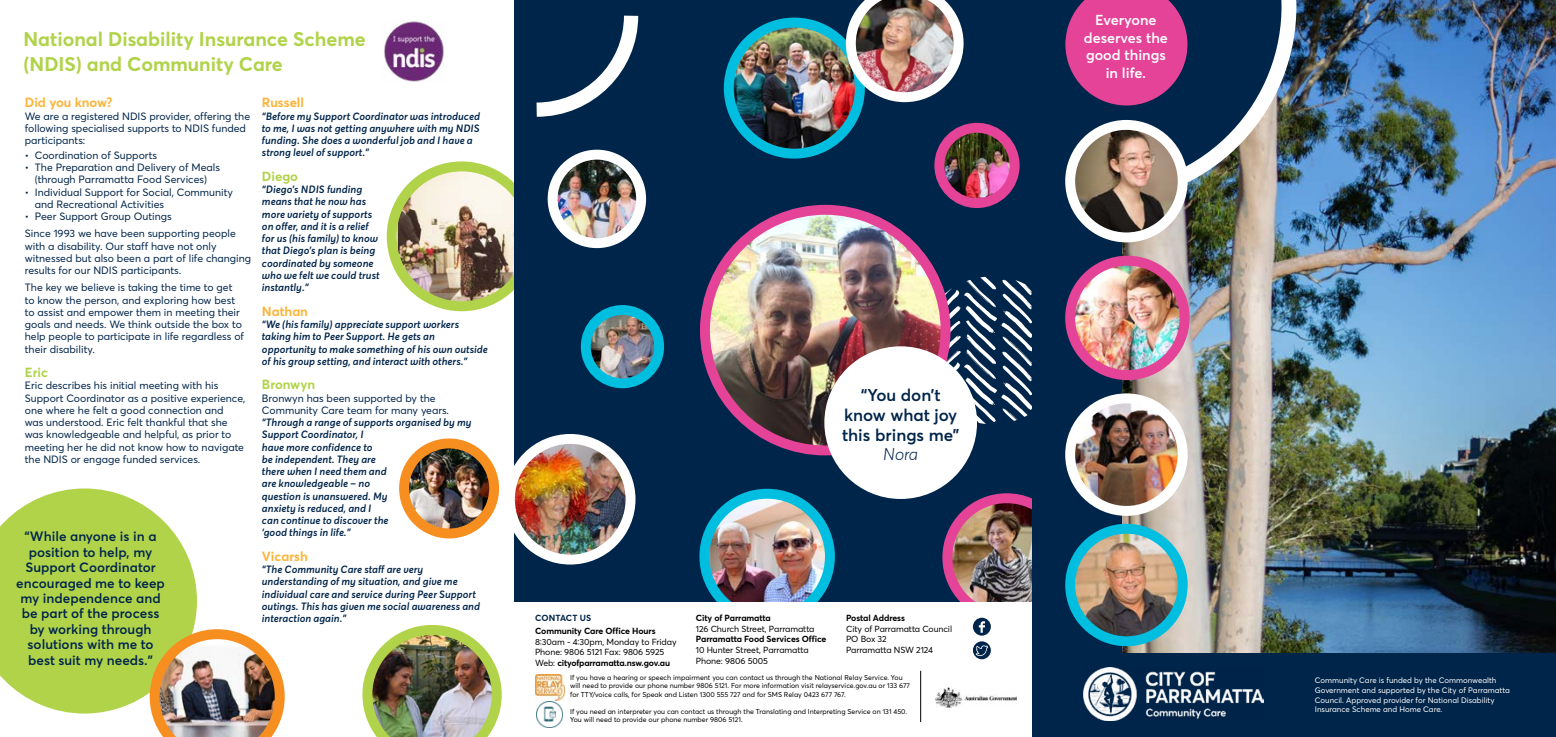
<style>
.page{position:relative;width:1556px;height:737px;background:#fff}
.page>*{position:absolute;margin:0;border:0;box-sizing:border-box;transform-origin:0 0}
.t1{font:700 19.6px/24.5px "Parramatta";color:#b1d34a}
.t2{font:600 16.89px/19.7px "Parramatta";color:#00254a;text-align:center}
.t3{font:italic 300 16.89px "Parramatta";color:#00254a}
.t4{font:600 14.35px/17.7px "Parramatta";color:#fff;text-align:center}
.t5{font:600 13.39px/15.5px "Parramatta";color:#00254a;text-align:center}
.t6{font:700 13.12px "Parramatta";color:#fcb53b}
.t7{font:700 13.12px "Parramatta";color:#b1d34a}
.t8{font:10.5px/12.2px "Parramatta";color:#00254a}
.t9{font:italic 600 10.5px/12.2px "Parramatta";color:#00254a}
.t10{font:8.75px/10.5px "Parramatta";letter-spacing:-.01em;color:#000}
.t11{font:700 8.75px "Parramatta";letter-spacing:-.01em;color:#000}
.t12{font:700 8.75px "Parramatta";letter-spacing:.01em;color:#00254a}
.t13{font:7.88px/9.6px "Parramatta";color:#fff}
.t14{font:7px/8.4px "Parramatta";color:#000}
.s1{font-weight:700}
</style>
<div class="page">
<img style="left:384px;top:21px;width:60px;height:61px">
<svg style="left:0;top:488px;width:285px;height:249px"></svg>
<img style="left:398px;top:172px;width:116px;height:134px">
<div style="left:387px;top:161px;width:149px;height:150px;border:10px solid #b1d34a;border-radius:50%"></div>
<div style="left:514px;top:0;width:521px;height:603px;background:#00254a"></div>
<img style="left:510px;top:439px;width:120px;height:120px;border-radius:60px">
<div style="left:505px;top:434px;width:130px;height:130px;border:10px solid #fff;border-radius:50%"></div>
<img style="left:704px;top:494px;width:125px;height:125px;border-radius:63px">
<div style="left:699px;top:489px;width:135px;height:135px;border:10px solid #00bedf;border-radius:50%"></div>
<svg style="left:536px;top:15px;width:103px;height:102px"></svg>
<img style="left:362px;top:625px;width:139px;height:112px">
<img style="left:404px;top:443px;width:90px;height:90px;border-radius:45px">
<div style="left:399px;top:438px;width:100px;height:100px;border:10px solid #f78f20;border-radius:50%"></div>
<svg style="left:943px;top:277px;width:89px;height:147px"></svg>
<img style="left:555px;top:155px;width:85px;height:88px">
<div style="left:547px;top:150px;width:99px;height:98px;border:10px solid #fff;border-radius:50%"></div>
<img style="left:948px;top:504px;width:84px;height:98px">
<div style="left:942px;top:493px;width:128px;height:128px;border:10px solid #e44398;border-radius:50%"></div>
<div style="left:514px;top:602px;width:520px;height:135px;background:#fff"></div>
<hr style="left:920px;top:670px;width:1px;height:52px;background:#000">
<img style="left:935px;top:687px;width:81px;height:20px">
<svg style="left:972px;top:617px;width:18px;height:18px"></svg>
<svg style="left:978px;top:621px;width:6px;height:11px"></svg>
<svg style="left:972px;top:641px;width:18px;height:18px"></svg>
<svg style="left:975px;top:645px;width:12px;height:11px"></svg>
<img style="left:535px;top:674px;width:29px;height:27px">
<img style="left:536px;top:701px;width:26px;height:26px">
<img style="left:705px;top:213px;width:238px;height:237px">
<div style="left:700px;top:205px;width:250px;height:250px;border:10px solid #e44398;border-radius:50%"></div>
<div style="left:831px;top:353px;width:139px;height:139px;background:#fff;border-radius:50%"></div>
<div style="left:824px;top:346px;width:152px;height:153px;border:13px solid #fff;border-radius:50%"></div>
<div style="left:1032px;top:0;width:523px;height:737px;background:#00254a"></div>
<img style="left:1122px;top:0;width:433px;height:653px">
<img style="left:1065px;top:0;width:244px;height:207px">
<img style="left:1073px;top:261px;width:111px;height:113px">
<div style="left:1065px;top:256px;width:124px;height:124px;border:10px solid #e44398;border-radius:50%"></div>
<img style="left:1070px;top:398px;width:112px;height:111px">
<div style="left:1065px;top:393px;width:122px;height:123px;border:10px solid #fff;border-radius:50%"></div>
<img style="left:1070px;top:126px;width:112px;height:111px">
<div style="left:1065px;top:120px;width:122px;height:122px;border:10px solid #fff;border-radius:50%"></div>
<img style="left:1083px;top:667px;width:180px;height:53px">
<img style="left:1070px;top:529px;width:112px;height:112px;border-radius:56px">
<div style="left:1065px;top:524px;width:122px;height:122px;border:10px solid #00bedf;border-radius:50%"></div>
<img style="left:728px;top:23px;width:131px;height:131px;border-radius:66px">
<div style="left:723px;top:18px;width:141px;height:141px;border:10px solid #00bedf;border-radius:50%"></div>
<img style="left:845px;top:0;width:118px;height:102px">
<img style="left:585px;top:312px;width:74px;height:71px">
<div style="left:581px;top:305px;width:83px;height:83px;border:10px solid #00bedf;border-radius:50%"></div>
<img style="left:939px;top:128px;width:75px;height:75px;border-radius:37px">
<div style="left:934px;top:123px;width:85px;height:85px;border:10px solid #e44398;border-radius:50%"></div>
<h1 class="t1" style="left:24px;top:26px;width:344px">National Disability Insurance Scheme (NDIS) and Community Care</h1>
<p class="t6" style="left:25px;top:93px;width:89px">Did you know?</p>
<p class="t8" style="left:25px;top:109px;width:227px">We are a registered NDIS provider, offering the following specialised supports to NDIS funded participants:</p>
<p class="t8" style="left:25px;top:149px;width:134px">• Coordination of Supports</p>
<p class="t8" style="left:25px;top:161px;width:197px;text-align:center">• The Preparation and Delivery of Meals (through Parramatta Food Services)</p>
<p class="t8" style="left:35px;top:185px;width:200px;text-indent:-10px">• Individual Support for Social, Community and Recreational Activities</p>
<p class="t8" style="left:25px;top:207px;width:212px;line-height:17.2px">• Peer Support Group Outings<br>Since 1993 we have been supporting people</p>
<p class="t8" style="left:25px;top:239px;width:228px">with a disability. Our staff have not only witnessed but also been a part of life changing results for our NDIS participants.</p>
<p class="t8" style="left:25px;top:281px;width:221px">The key we believe is taking the time to get to know the person, and exploring how best to assist and empower them in meeting their goals and needs. We think outside the box to help people to participate in life regardless of their disability.</p>
<p class="t7" style="left:25px;top:363px;width:25px">Eric</p>
<p class="t8" style="left:25px;top:379px;width:222px">Eric describes his initial meeting with his Support Coordinator as a positive experience, one where he felt a good connection and<br>was understood. Eric felt thankful that she was knowledgeable and helpful, as prior to meeting her he did not know how to navigate the NDIS or engage funded services.</p>
<p class="t5" style="left:16px;top:528px;width:150px">“While anyone is in a position to help, my<br>Support Coordinator encouraged me to keep my independence and be part of the process by working through solutions with me to best suit my needs.”</p>
<p class="t6" style="left:262px;top:93px;width:44px">Russell</p>
<p class="t9" style="left:262px;top:110px;width:220px">“Before my Support Coordinator was introduced to me, I was not getting anywhere with my NDIS funding. She does a wonderful job and I have a strong level of support.”</p>
<p class="t7" style="left:262px;top:167px;width:38px">Diego</p>
<p class="t9" style="left:262px;top:183px;width:119px">“Diego’s NDIS funding means that he now has more variety of supports on offer, and it is a relief for us (his family) to know that Diego’s plan is being coordinated by someone who we felt we could trust instantly.”</p>
<p class="t6" style="left:262px;top:302px;width:48px">Nathan</p>
<p class="t9" style="left:262px;top:318px;width:227px">“We (his family) appreciate support workers taking him to Peer Support. He gets an opportunity to make something of his own outside of his group setting, and interact with others.”</p>
<p class="t7" style="left:262px;top:375px;width:55px">Bronwyn</p>
<p class="t8" style="left:262px;top:391px;width:189px">Bronwyn has been supported by the<br>Community Care team for many years.</p>
<p class="t9" style="left:262px;top:416px;width:211px">“Through a range of supports organised by my<br>Support Coordinator, I<br>have more confidence to<br>be independent. They are<br>there when I need them and<br>are knowledgeable – no<br>question is unanswered. My<br>anxiety is reduced, and I<br>can continue to discover the<br>‘good things in life.”</p>
<p class="t6" style="left:262px;top:547px;width:47px">Vicarsh</p>
<p class="t9" style="left:262px;top:563px;width:220px">“The Community Care staff are very understanding of my situation, and give me individual care and service during Peer Support outings. This has given me social awareness and interaction again.”</p>
<h2 class="t2" style="left:842px;top:385px;width:119px">“You don’t know what joy this brings me”</h2>
<h2 class="t3" style="left:883px;top:443px;width:36px">Nora</h2>
<p class="t11" style="left:695px;top:612px;width:77px">City of Parramatta</p>
<p class="t10" style="left:695px;top:623px;width:120px">126 Church Street, Parramatta</p>
<p class="t11" style="left:695px;top:633px;width:132px">Parramatta Food Services Office</p>
<p class="t10" style="left:695px;top:644px;width:114px">10 Hunter Street, Parramatta<br>Phone: 9806 5005</p>
<p class="t11" style="left:846px;top:612px;width:60px">Postal Address</p>
<p class="t10" style="left:846px;top:623px;width:108px">City of Parramatta Council<br>PO Box 32<br>Parramatta NSW 2124</p>
<p class="t12" style="left:535px;top:612px;width:58px">CONTACT US</p>
<p class="t11" style="left:535px;top:625px;width:122px">Community Care Office Hours</p>
<p class="t10" style="left:535px;top:636px;width:143px">8:30am - 4:30pm, Monday to Friday<br>Phone: 9806 5121 Fax: 9806 5925<br>Web: <span class="s1">cityofparramatta.nsw.gov.au</span></p>
<p class="t14" style="left:570px;top:673px;width:341px">If you have a hearing or speech impairment you can contact us through the National Relay Service. You will need to provide our phone number 9806 5121. For more information visit relayservice.gov.au or 133 677 for TTY/voice calls, for Speak and Listen 1300 555 727 and for SMS Relay 0423 677 767.</p>
<p class="t14" style="left:570px;top:706px;width:338px">If you need an interpreter you can contact us through the Translating and Interpreting Service on 131 450.<br>You will need to provide our phone number 9806 5121.</p>
<h3 class="t4" style="left:1083px;top:10px;width:86px">Everyone deserves the good things in life.</h3>
<p class="t13" style="left:1314px;top:675px;width:196px">Community Care is funded by the Commonwealth Government and supported by the City of Parramatta Council. Approved provider for National Disability Insurance Scheme and Home Care.</p>
</div>
